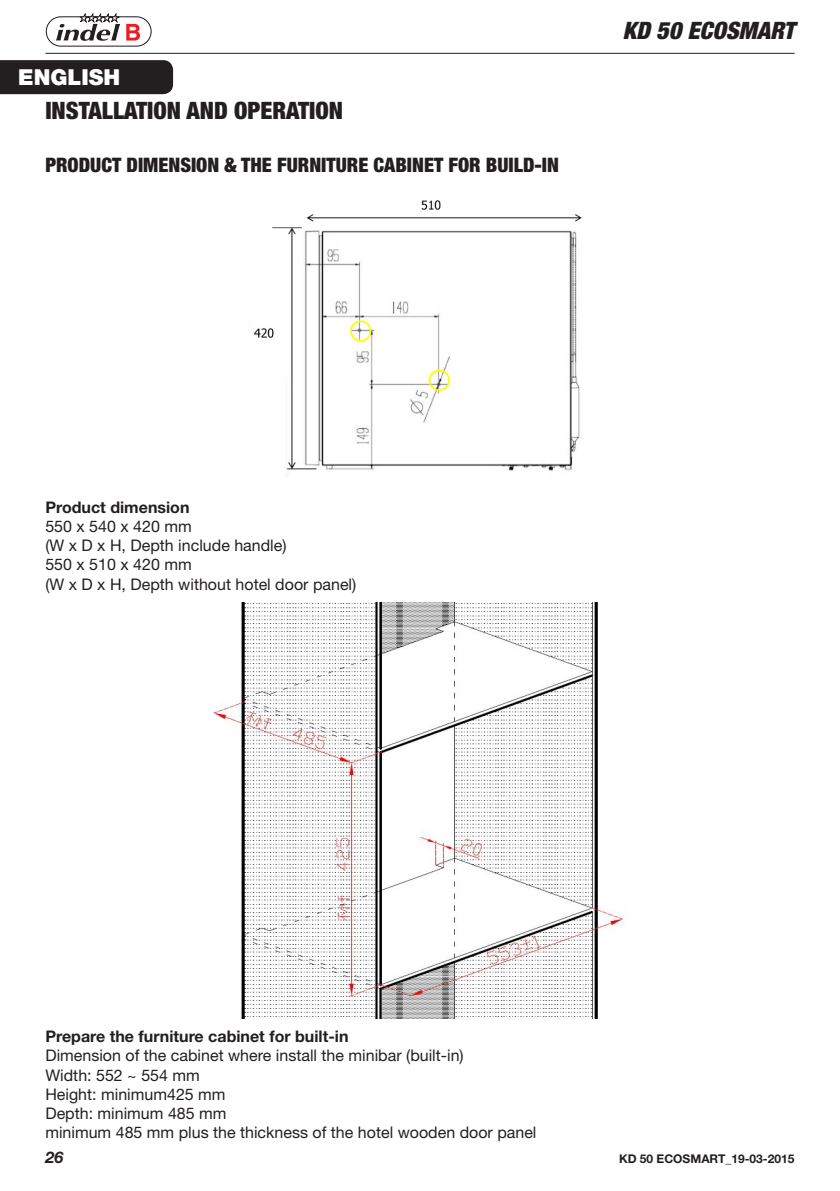
<style>
.page{position:relative;width:840px;height:1191px;background:#fff}
.page>*{position:absolute;margin:0;border:0;box-sizing:border-box;transform-origin:0 0}
.t1{font:900 condensed 24px "Helvetica Neue LT Std";color:#231f20}
.t2{font:italic 900 condensed 24px "Helvetica Neue LT Std";color:#231f20}
.t3{font:900 22px "Helvetica Neue LT Std";color:#fff}
.t4{font:900 condensed 20px "Helvetica Neue LT Std";color:#231f20}
.t5{font:16px/19.2px "Helvetica Neue LT Std";color:#231f20}
.t6{font:700 16px "Helvetica Neue LT Std";color:#231f20}
.t7{font:italic 700 16px "Helvetica Neue LT Std";color:#231f20}
.t8{font:700 12px "Helvetica Neue LT Std";color:#231f20}
</style>
<div class="page">
<svg style="left:45px;top:52px;width:750px;height:2px"></svg>
<hr style="left:45px;top:53px;width:749px;height:1px;background:#231f20">
<div style="left:46px;top:16px;width:105px;height:31px;border:1px solid #231f20;border-radius:15px"></div>
<svg style="left:56px;top:13px;width:84px;height:28px"></svg>
<svg style="left:0;top:69px;width:174px;height:26px"></svg>
<div style="left:0;top:60px;width:173px;height:34px;background:#231f20"></div>
<img style="left:212px;top:602px;width:412px;height:417px">
<img style="left:254px;top:200px;width:328px;height:271px">
<h2 class="t3" style="left:18px;top:64px;width:103px">ENGLISH</h2>
<h1 class="t1" style="left:45px;top:96px;width:299px">INSTALLATION AND OPERATION</h1>
<p class="t4" style="left:45px;top:152px;width:514px">PRODUCT DIMENSION &amp; THE FURNITURE CABINET FOR BUILD-IN</p>
<h1 class="t2" style="left:622px;top:16px;width:173px">KD 50 ECOSMART</h1>
<p class="t6" style="left:45px;top:497px;width:145px">Product dimension</p>
<p class="t5" style="left:45px;top:516px;width:312px">550 x 540 x 420 mm<br>(W x D x H, Depth include handle)<br>550 x 510 x 420 mm<br>(W x D x H, Depth without hotel door panel)</p>
<p class="t6" style="left:45px;top:1026px;width:304px">Prepare the furniture cabinet for built-in</p>
<p class="t5" style="left:45px;top:1046px;width:492px">Dimension of the cabinet where install the minibar (built-in)<br>Width: 552 ~ 554 mm<br>Height: minimum425 mm<br>Depth: minimum 485 mm<br>minimum 485 mm plus the thickness of the hotel wooden door panel</p>
<p class="t7" style="left:45px;top:1147px;width:19px">26</p>
<p class="t8" style="left:618px;top:1151px;width:177px">KD 50 ECOSMART_19-03-2015</p>
</div>
